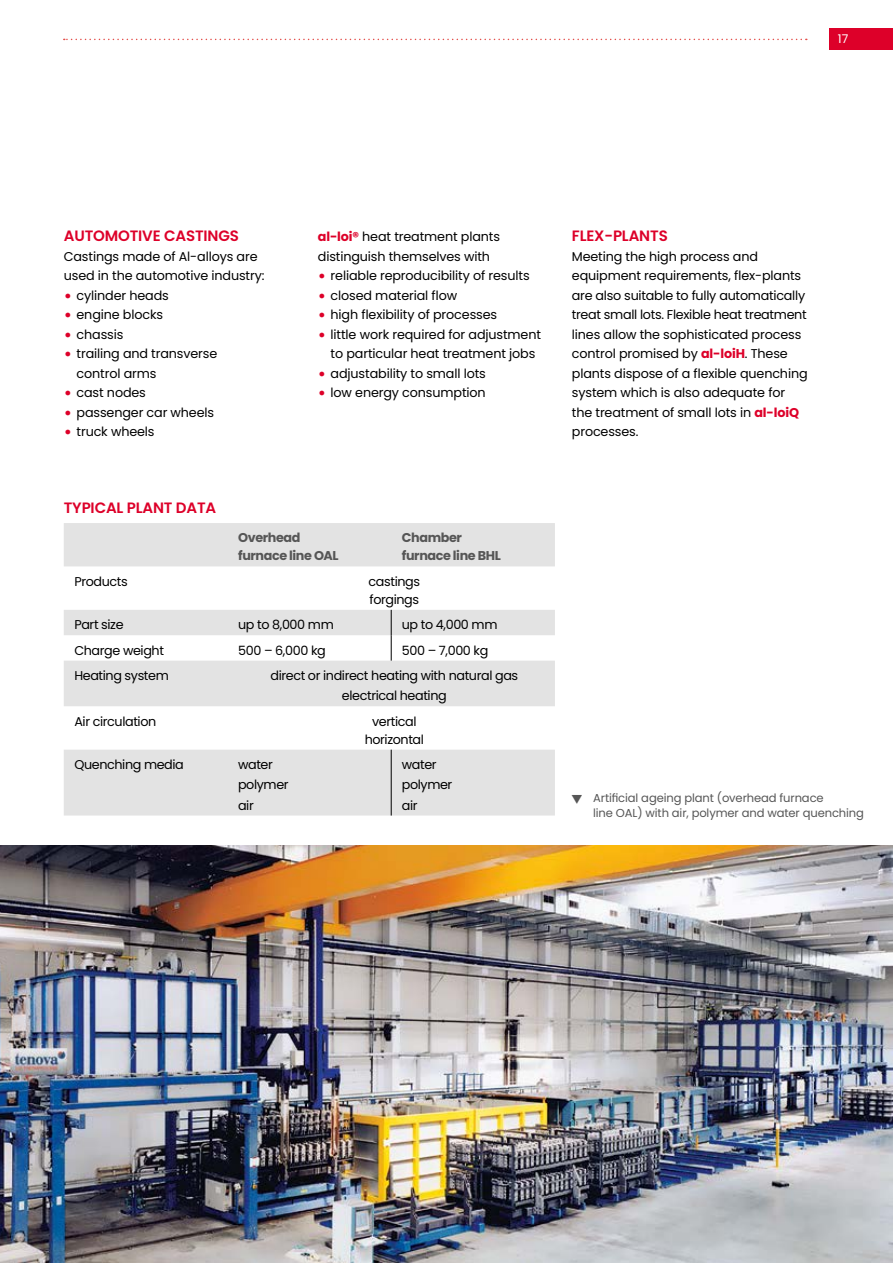
<style>
.page{position:relative;width:893px;height:1263px;background:#fff}
.page>*{position:absolute;margin:0;border:0;box-sizing:border-box;transform-origin:0 0}
.t1{font:600 15px "Poppins";letter-spacing:-.01em;color:#dd0029}
.t2{font:12.75px/19.5px "Poppins";letter-spacing:-.01em;color:#000}
.t3{font:12.75px/20.2px "Poppins";letter-spacing:-.03em;color:#000}
.t4{font:700 12.75px/18px "Poppins";letter-spacing:-.03em;color:#565656}
.t5{font:12px "Poppins";color:#fff}
.t6{font:11.55px/15px "Poppins";letter-spacing:-.01em;color:#565656}
.s1{font-weight:500;font-size:18px;color:#dd0029}
.s2{font-weight:700;color:#dd0029}
</style>
<div class="page">
<svg style="left:64px;top:39px;width:743px;height:1px"></svg>
<div style="left:829px;top:29px;width:64px;height:21px;background:#dd0029"></div>
<img style="left:0;top:846px;width:893px;height:417px">
<svg style="left:64px;top:523px;width:491px;height:292px;fill:#e3e3e3"></svg>
<svg style="left:391px;top:610px;width:1px;height:51px"></svg>
<hr style="left:391px;top:750px;width:1px;height:65px;background:#000">
<p class="t5" style="left:838px;top:32px;width:12px">17</p>
<p class="t1" style="left:64px;top:227px;width:177px">AUTOMOTIVE CASTINGS</p>
<p class="t2" style="left:64px;top:246px;width:202px">Castings made of Al-alloys are used in the automotive industry:</p>
<p class="t2" style="left:64px;top:285px;width:107px"><span class="s1">•</span> cylinder heads</p>
<p class="t2" style="left:64px;top:305px;width:101px"><span class="s1">•</span> engine blocks</p>
<p class="t2" style="left:64px;top:324px;width:61px"><span class="s1">•</span> chassis</p>
<p class="t2" style="left:77px;top:344px;width:142px;text-indent:-13px"><span class="s1">•</span> trailing and transverse control arms</p>
<p class="t2" style="left:64px;top:383px;width:84px"><span class="s1">•</span> cast nodes</p>
<p class="t2" style="left:64px;top:402px;width:152px"><span class="s1">•</span> passenger car wheels</p>
<p class="t2" style="left:64px;top:422px;width:92px"><span class="s1">•</span> truck wheels</p>
<p class="t1" style="left:64px;top:499px;width:154px">TYPICAL PLANT DATA</p>
<p class="t2" style="left:318px;top:227px;width:184px"><span class="s2">al-loi®</span> heat treatment plants distinguish themselves with</p>
<p class="t2" style="left:318px;top:266px;width:213px"><span class="s1">•</span> reliable reproducibility of results</p>
<p class="t2" style="left:318px;top:285px;width:141px"><span class="s1">•</span> closed material flow</p>
<p class="t2" style="left:318px;top:305px;width:181px"><span class="s1">•</span> high flexibility of processes</p>
<p class="t2" style="left:318px;top:324px;width:225px;text-align:center"><span class="s1">•</span> little work required for adjustment to particular heat treatment jobs</p>
<p class="t2" style="left:318px;top:363px;width:170px"><span class="s1">•</span> adjustability to small lots</p>
<p class="t2" style="left:318px;top:383px;width:169px"><span class="s1">•</span> low energy consumption</p>
<p class="t4" style="left:238px;top:529px;width:102px">Overhead furnace line OAL</p>
<p class="t4" style="left:402px;top:529px;width:100px">Chamber furnace line BHL</p>
<p class="t3" style="left:74px;top:571px;width:55px">Products</p>
<p class="t3" style="left:369px;top:572px;width:53px;line-height:18px">castings forgings</p>
<p class="t3" style="left:74px;top:615px;width:51px">Part size</p>
<p class="t2" style="left:238px;top:615px;width:97px">up to 8,000 mm</p>
<p class="t2" style="left:402px;top:615px;width:97px">up to 4,000 mm</p>
<p class="t3" style="left:74px;top:640px;width:91px">Charge weight</p>
<p class="t2" style="left:238px;top:640px;width:89px">500 – 6,000 kg</p>
<p class="t2" style="left:402px;top:640px;width:88px">500 – 7,000 kg</p>
<p class="t3" style="left:74px;top:665px;width:96px">Heating system</p>
<p class="t3" style="left:270px;top:665px;width:249px;text-align:center">direct or indirect heating with natural gas electrical heating</p>
<p class="t3" style="left:74px;top:711px;width:83px">Air circulation</p>
<p class="t3" style="left:365px;top:712px;width:61px;line-height:18px;text-align:center">vertical horizontal</p>
<p class="t3" style="left:74px;top:754px;width:111px">Quenching media</p>
<p class="t3" style="left:238px;top:754px;width:52px">water polymer air</p>
<p class="t3" style="left:402px;top:754px;width:52px">water polymer air</p>
<p class="t1" style="left:572px;top:227px;width:97px">FLEX-PLANTS</p>
<p class="t2" style="left:572px;top:246px;width:237px">Meeting the high process and equipment requirements, flex-plants are also suitable to fully automatically treat small lots. Flexible heat treatment lines allow the sophisticated process control promised by <span class="s2">al-loiH</span>. These plants dispose of a flexible quenching system which is also adequate for the treatment of small lots in <span class="s2">al-loiQ </span>processes.</p>
<p class="t6" style="left:593px;top:790px;width:272px">Artificial ageing plant (overhead furnace<br>line OAL) with air, polymer and water quenching</p>
</div>
